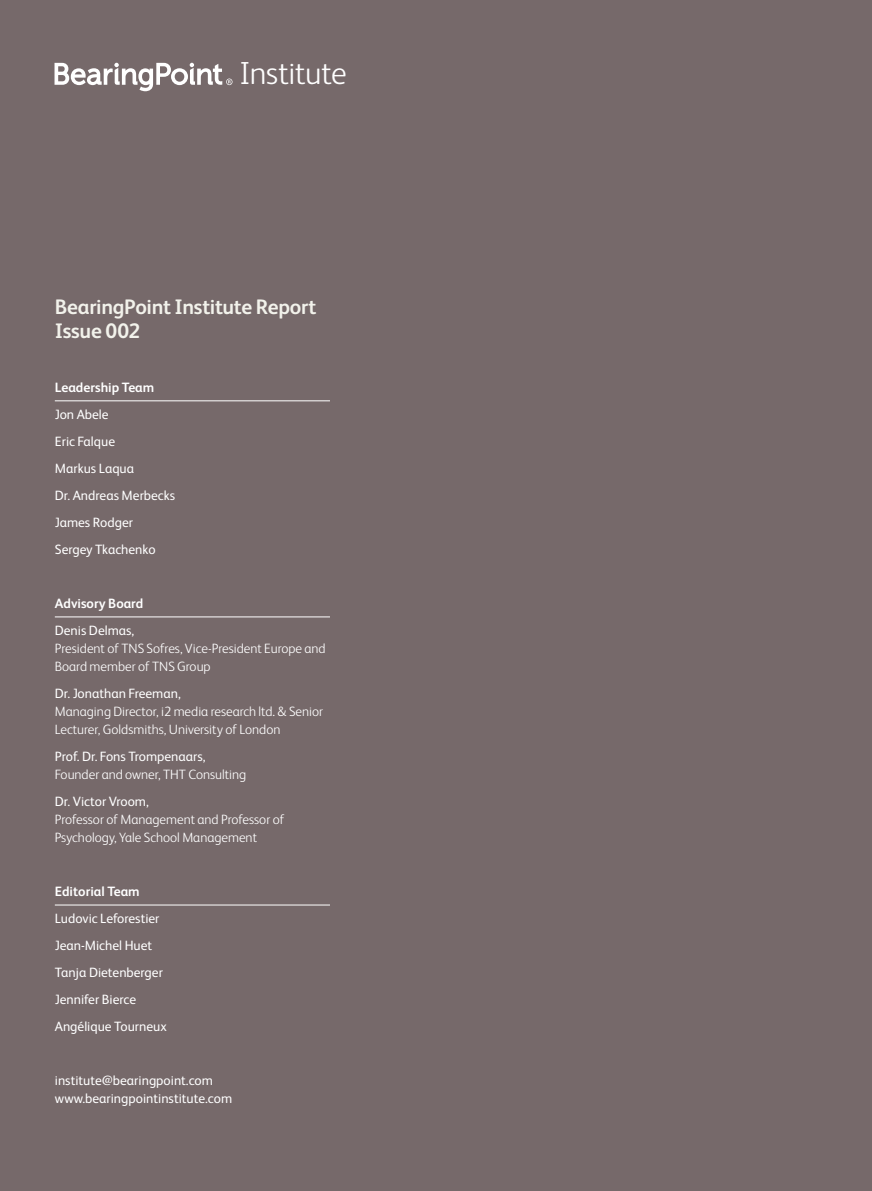
<style>
.page{position:relative;width:872px;height:1191px;background:#76696a}
.page>*{position:absolute;margin:0;border:0;box-sizing:border-box;transform-origin:0 0}
.t1{font:300 31.95px "FS Albert Pro";letter-spacing:-.01em;color:#fff}
.t2{font:700 21px/24px "FS Albert Pro";letter-spacing:-.015em;color:#f2f2eb}
.t3{font:13.5px/27px "FS Albert Pro";color:#fff}
.t4{font:300 13.5px/18px "FS Albert Pro";color:#fff}
.t5{font:700 13.5px "FS Albert Pro";color:#fff}
</style>
<div class="page">
<svg style="left:55px;top:63px;width:177px;height:28px"></svg>
<hr style="left:55px;top:400px;width:275px;height:1px;background:#fff">
<hr style="left:55px;top:616px;width:275px;height:1px;background:#fff">
<hr style="left:55px;top:904px;width:275px;height:1px;background:#fff">
<h1 class="t1" style="left:239px;top:52px;width:109px">Institute</h1>
<h2 class="t2" style="left:55px;top:294px;width:263px">BearingPoint Institute Report<br>Issue 002</h2>
<p class="t5" style="left:55px;top:378px;width:101px">Leadership Team</p>
<p class="t3" style="left:55px;top:400px;width:122px">Jon Abele<br>Eric Falque<br>Markus Laqua<br>Dr. Andreas Merbecks<br>James Rodger<br>Sergey Tkachenko</p>
<p class="t5" style="left:55px;top:594px;width:90px">Advisory Board</p>
<p class="t3" style="left:55px;top:616px;width:81px">Denis Delmas,</p>
<p class="t4" style="left:55px;top:638px;width:272px">President of TNS Sofres, Vice-President Europe and<br>Board member of TNS Group</p>
<p class="t3" style="left:55px;top:679px;width:127px">Dr. Jonathan Freeman,</p>
<p class="t4" style="left:55px;top:701px;width:270px">Managing Director, i2 media research ltd. &amp; Senior<br>Lecturer, Goldsmiths, University of London</p>
<p class="t3" style="left:55px;top:742px;width:152px">Prof. Dr. Fons Trompenaars,</p>
<p class="t4" style="left:55px;top:764px;width:193px">Founder and owner, THT Consulting</p>
<p class="t3" style="left:55px;top:787px;width:95px">Dr. Victor Vroom,</p>
<p class="t4" style="left:55px;top:809px;width:231px">Professor of Management and Professor of<br>Psychology, Yale School Management</p>
<p class="t5" style="left:55px;top:882px;width:86px">Editorial Team</p>
<p class="t3" style="left:55px;top:904px;width:113px">Ludovic Leforestier<br>Jean-Michel Huet<br>Tanja Dietenberger<br>Jennifer Bierce<br>Angélique Tourneux</p>
<p class="t3" style="left:55px;top:1070px;width:179px;line-height:18px">institute@bearingpoint.com www.bearingpointinstitute.com</p>
</div>
